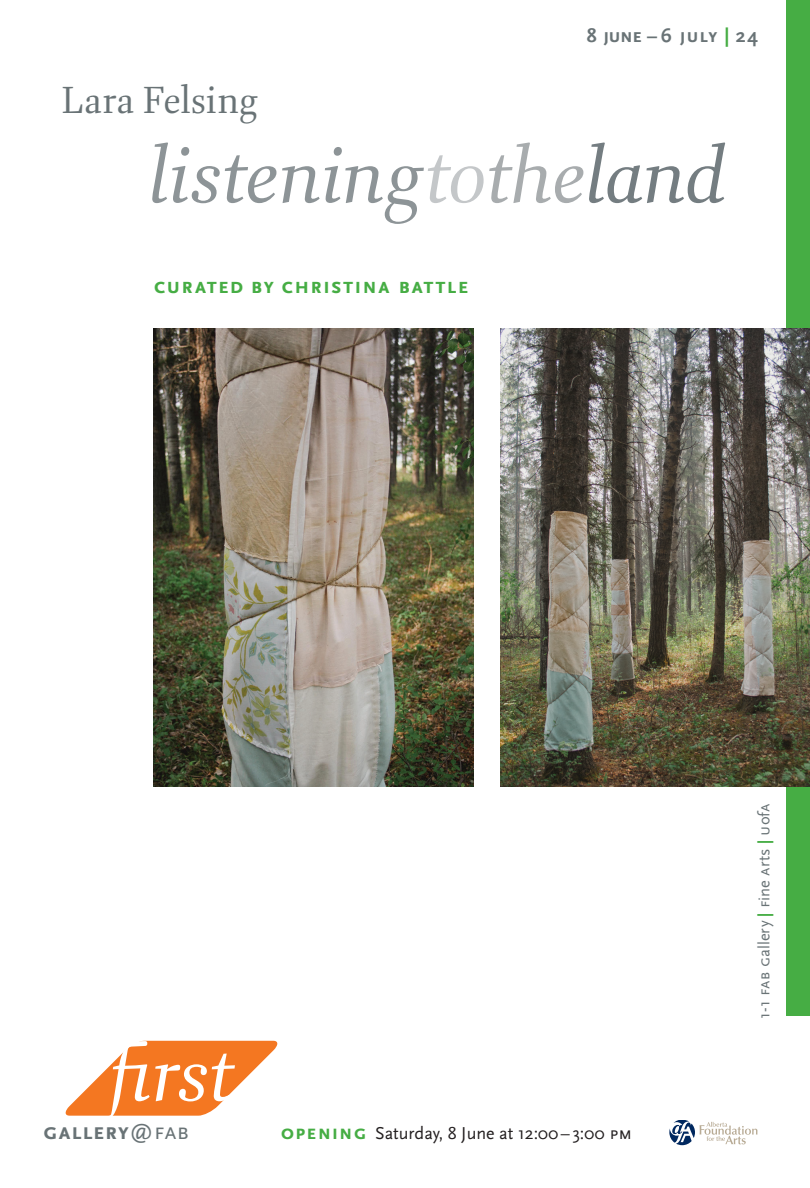
<style>
.page{position:relative;width:810px;height:1188px;background:#fff}
.page>*{position:absolute;margin:0;border:0;box-sizing:border-box;transform-origin:0 0}
.t1{font:italic 78.15px "Goluska";letter-spacing:-.01em;color:#8d9497}
.t2{font:italic 78px "Goluska";color:#fff}
.t3{font:38.1px "Goluska";letter-spacing:.005em;color:#697376}
.t4{font:700 23.85px "Scala Sans OT";letter-spacing:.02em;color:#697376}
.t5{font:700 22.65px "Scala Sans OT";letter-spacing:.045em;color:#46ad44}
.t6{font:700 19.95px "Scala Sans OT";letter-spacing:.005em;color:#697376}
.t7{font:18px "Scala Sans OT";color:#231f20}
.t8{font:16.5px "Scala Sans OT";color:#697376}
.s1{color:#46ad44}
.s2{color:#c4c7c9}
.s3{color:#a8acae}
.s4{color:#747d81}
.s5{font-weight:400}
.s6{font-weight:700;font-size:21px;color:#46ad44}
.s7{font-weight:700;color:#46ad44}
</style>
<div class="page">
<svg style="left:65px;top:1041px;width:213px;height:75px"></svg>
<svg style="left:669px;top:1120px;width:88px;height:25px"></svg>
<div style="left:787px;top:0;width:23px;height:1016px;background:#46ad44"></div>
<img style="left:500px;top:328px;width:310px;height:459px">
<img style="left:154px;top:328px;width:319px;height:459px">
<p class="t6" style="left:587px;top:25px;width:173px">8 june – 6 july <span class="s1">|</span> 24</p>
<p class="t3" style="left:62px;top:76px;width:198px">Lara Felsing</p>
<p class="t1" style="left:146px;top:126px;width:580px">listening<span class="s2">to</span><span class="s3">the</span><span class="s4">land</span></p>
<p class="t5" style="left:154px;top:273px;width:316px">curated by christina battle</p>
<p class="t2" style="left:107px;top:1025px;width:126px">first</p>
<p class="t4" style="left:43px;top:1118px;width:147px">gallery<span class="s5">@fab</span></p>
<p class="t7" style="left:281px;top:1123px;width:353px"><span class="s6">opening</span> Saturday, 8 June at 12:00–3:00 pm</p>
<p class="t8" style="left:755px;top:1019px;width:217px;rotate:-90deg">1-1 fab Gallery <span class="s7">|</span> fine arts <span class="s7">|</span> uofa</p>
</div>
